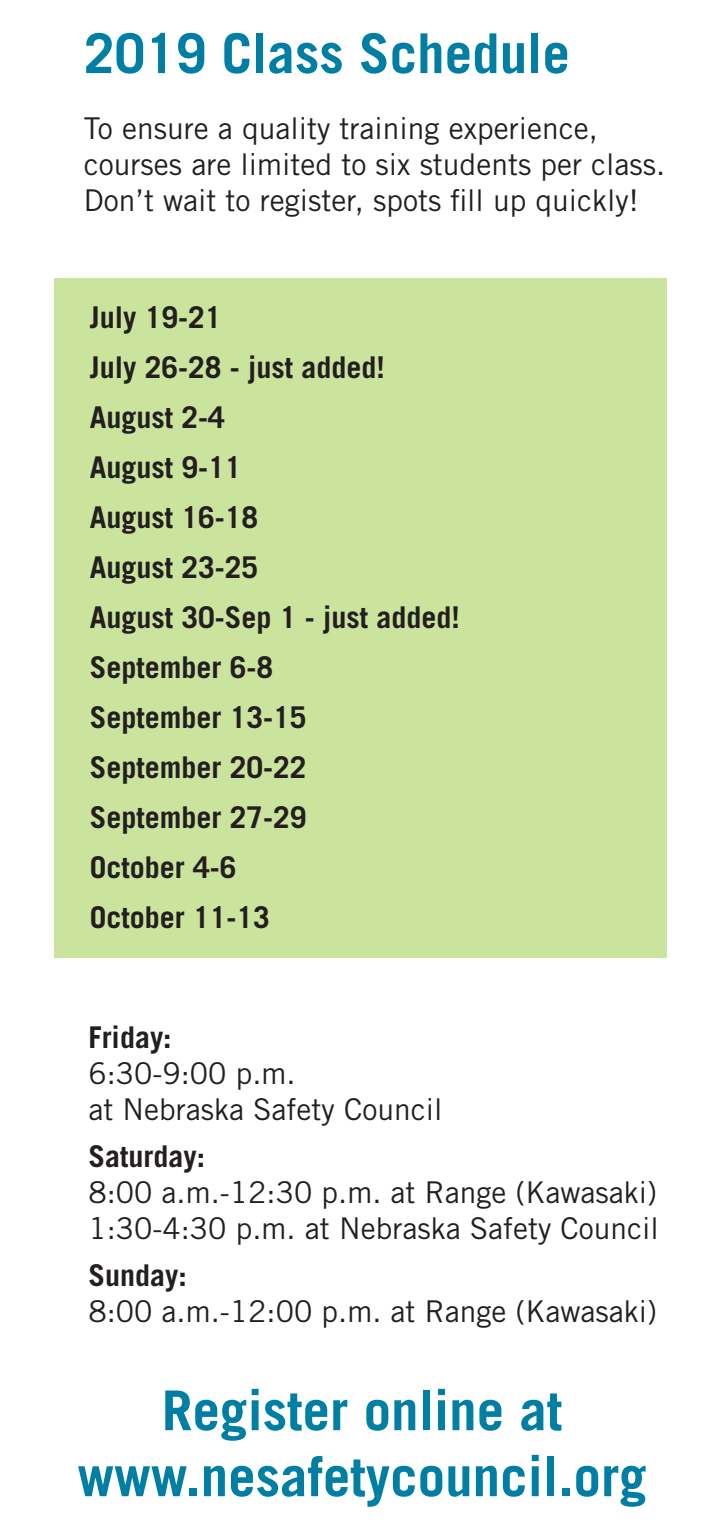
<style>
.page{position:relative;width:720px;height:1530px;background:#fff}
.page>*{position:absolute;margin:0;border:0;box-sizing:border-box;transform-origin:0 0}
.t1{font:700 55px/66px "Trade Gothic LT Std";color:#007ea4;text-align:center}
.t2{font:30px/36px "Trade Gothic LT Std";color:#231f20}
.t3{font:700 30px/50px "Trade Gothic LT Std";color:#231f20}
</style>
<div class="page">
<div style="left:55px;top:278px;width:612px;height:679px;background:#cbe49d"></div>
<h1 class="t1" style="left:84px;top:20px;width:487px">2019 Class Schedule</h1>
<p class="t2" style="left:84px;top:110px;width:583px">To ensure a quality training experience, courses are limited to six students per class.<br>Don’t wait to register, spots fill up quickly!</p>
<p class="t3" style="left:90px;top:292px;width:372px">July 19-21<br>July 26-28 - just added!<br>August 2-4<br>August 9-11<br>August 16-18<br>August 23-25<br>August 30-Sep 1 - just added!<br>September 6-8<br>September 13-15<br>September 20-22<br>September 27-29<br>October 4-6<br>October 11-13</p>
<p class="t3" style="left:88px;top:1012px;width:85px">Friday:</p>
<p class="t2" style="left:88px;top:1055px;width:356px">6:30-9:00 p.m.<br>at Nebraska Safety Council</p>
<p class="t3" style="left:88px;top:1131px;width:118px">Saturday:</p>
<p class="t2" style="left:88px;top:1174px;width:572px">8:00 a.m.-12:30 p.m. at Range (Kawasaki)<br>1:30-4:30 p.m. at Nebraska Safety Council</p>
<p class="t3" style="left:88px;top:1250px;width:100px">Sunday:</p>
<p class="t2" style="left:88px;top:1293px;width:570px">8:00 a.m.-12:00 p.m. at Range (Kawasaki)</p>
<h1 class="t1" style="left:77px;top:1377px;width:571px">Register online at www.nesafetycouncil.org</h1>
</div>
